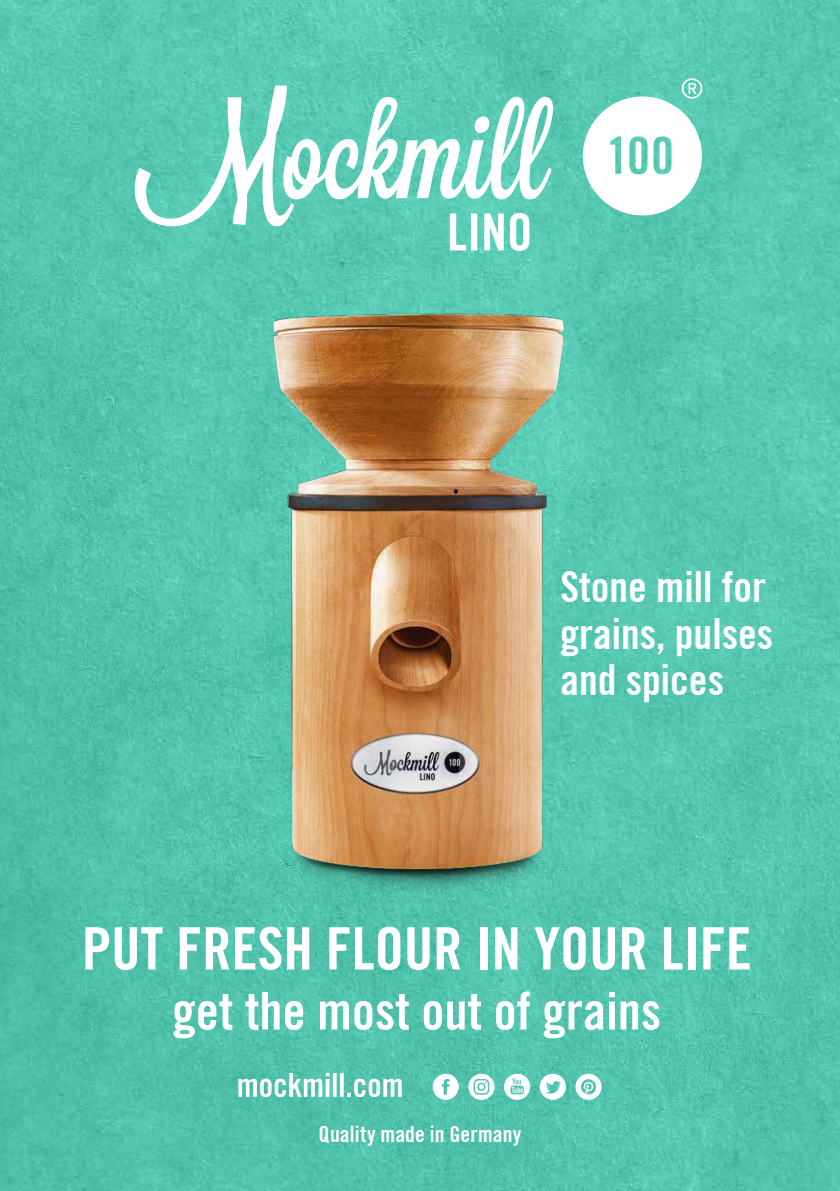
<style>
.page{position:relative;width:840px;height:1191px;background:#fff}
.page>*{position:absolute;margin:0;border:0;box-sizing:border-box;transform-origin:0 0}
.t1{font:58.4px "Trade Gothic Bold Cond Twenty";color:#fff}
.t2{font:52px "Trade Gothic Bold Cond Twenty";color:#fff}
.t3{font:42px/46.8px "Trade Gothic Bold Cond Twenty";color:#fff}
.t4{font:22px "Trade Gothic Bold Cond Twenty";letter-spacing:.005em;color:#fff}
</style>
<div class="page">
<img style="left:0;top:0;width:839px;height:1191px">
<svg style="left:135px;top:78px;width:567px;height:173px;fill:#5bcdb6"></svg>
<svg style="left:238px;top:1073px;width:163px;height:24px"></svg>
<svg style="left:432px;top:1073px;width:26px;height:26px"></svg>
<svg style="left:468px;top:1073px;width:26px;height:26px"></svg>
<svg style="left:504px;top:1073px;width:26px;height:26px"></svg>
<svg style="left:539px;top:1073px;width:26px;height:26px"></svg>
<svg style="left:575px;top:1073px;width:26px;height:26px"></svg>
<img style="left:227px;top:283px;width:382px;height:667px">
<p class="t3" style="left:560px;top:565px;width:214px">Stone mill for grains, pulses and spices</p>
<h1 class="t1" style="left:82px;top:921px;width:671px">PUT FRESH FLOUR IN YOUR LIFE</h1>
<p class="t2" style="left:172px;top:986px;width:489px">get the most out of grains</p>
<p class="t4" style="left:318px;top:1123px;width:204px">Quality made in Germany</p>
</div>
